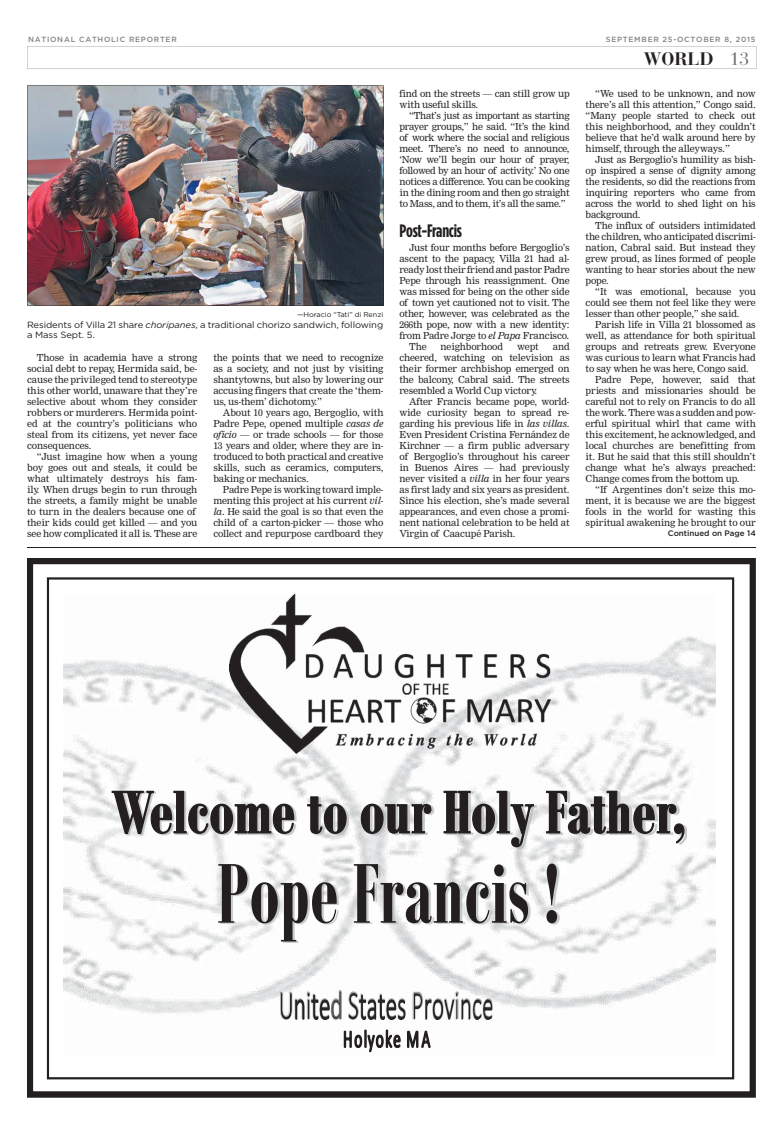
<style>
.page{position:relative;width:783px;height:1134px;background:#fff}
.page>*{position:absolute;margin:0;border:0;box-sizing:border-box;transform-origin:0 0}
.t1{font:700 18px "Gotham Condensed";letter-spacing:-.015em;color:#231f20}
.t2{font:700 18px "Bauer Bodoni";color:#231f20}
.t3{font:9.5px/11px "Nimrod";letter-spacing:-.015em;color:#231f20;text-align:justify}
.t4{font:9px/11px "Gotham";letter-spacing:-.01em;color:#231f20;scale:1.05 1}
.t5{font:500 8px "Gotham";color:#231f20}
.t6{font:500 7.5px "Gotham";letter-spacing:.1em;color:#808285}
.t7{font:7px "Gotham";letter-spacing:-.01em;color:#231f20;scale:1.05 1}
.s1{font-weight:400;color:#6d6e70}
.s2{font-style:italic}
</style>
<div class="page">
<svg style="left:27px;top:46px;width:729px;height:23px"></svg>
<svg style="left:27px;top:558px;width:729px;height:540px"></svg>
<hr style="left:27px;top:547px;width:729px;height:1px;background:#231f20">
<img style="left:27px;top:86px;width:357px;height:219px">
<img style="left:431px;top:999px;width:61px;height:21px">
<p class="t6" style="left:28px;top:36px;width:150px">NATIONAL CATHOLIC REPORTER</p>
<p class="t6" style="left:606px;top:36px;width:151px">SEPTEMBER 25-OCTOBER 8, 2015</p>
<h1 class="t2" style="left:643px;top:51px;width:108px">WORLD <span class="s1">13</span></h1>
<p class="t7" style="left:297px;top:311px;width:84px">—Horacio “Tati” di Renzi</p>
<p class="t4" style="left:27px;top:319px;width:341px">Residents of Villa 21 share <span class="s2">choripanes</span>, a traditional chorizo sandwich, following a Mass Sept. 5.</p>
<p class="t3" style="left:27px;top:352px;width:172px;text-indent:10px">Those in academia have a strong social debt to repay, Hermida said, be&shy;cause the privileged tend to stereotype this other world, unaware that they’re selective about whom they consider robbers or murderers. Hermida point&shy;ed at the country’s politicians who steal from its citizens, yet never face consequences.</p>
<p class="t3" style="left:27px;top:451px;width:172px;text-align:left;text-indent:10px">“Just imagine how when a young boy goes out and steals, it could be what ultimately destroys his fam&shy;ily. When drugs begin to run through the streets, a family might be unable to turn in the dealers because one of their kids could get killed — and you see how complicated it all is. These are</p>
<p class="t3" style="left:213px;top:352px;width:172px">the points that we need to recognize as a society, and not just by visiting shantytowns, but also by lowering our accusing fingers that create the ‘them&shy;us, us-them’ dichotomy.”</p>
<p class="t3" style="left:213px;top:407px;width:172px;text-indent:10px">About 10 years ago, Bergoglio, with Padre Pepe, opened multiple <span class="s2">casas de oficio</span> — or trade schools — for those 13 years and older, where they are in&shy;troduced to both practical and creative skills, such as ceramics, computers, baking or mechanics.</p>
<p class="t3" style="left:213px;top:484px;width:172px;text-indent:10px">Padre Pepe is working toward imple&shy;menting this project at his current <span class="s2">vil&shy;la</span>. He said the goal is so that even the child of a carton-picker — those who collect and repurpose cardboard they</p>
<p class="t3" style="left:400px;top:88px;width:172px">find on the streets — can still grow up with useful skills.</p>
<p class="t3" style="left:400px;top:110px;width:172px;text-indent:10px">“That’s just as important as starting prayer groups,” he said. “It’s the kind of work where the social and religious meet. There’s no need to announce, ‘Now we’ll begin our hour of prayer, followed by an hour of activity.’ No one notices a difference. You can be cooking in the dining room and then go straight to Mass, and to them, it’s all the same.”</p>
<h1 class="t1" style="left:400px;top:220px;width:64px">Post-Francis</h1>
<p class="t3" style="left:409px;top:242px;width:162px">Just four months before Bergoglio’s</p>
<p class="t3" style="left:400px;top:253px;width:172px">ascent to the papacy, Villa 21 had al-</p>
<p class="t3" style="left:400px;top:264px;width:172px">ready lost their friend and pastor Padre</p>
<p class="t3" style="left:400px;top:275px;width:172px">Pepe through his reassignment. One</p>
<p class="t3" style="left:400px;top:286px;width:172px">was missed for being on the other side</p>
<p class="t3" style="left:400px;top:297px;width:172px">of town yet cautioned not to visit. The</p>
<p class="t3" style="left:400px;top:308px;width:172px">other, however, was celebrated as the</p>
<p class="t3" style="left:400px;top:319px;width:172px">266th pope, now with a new identity:</p>
<p class="t3" style="left:400px;top:330px;width:171px">from Padre Jorge to <span class="s2">el Papa</span> Francisco.</p>
<p class="t3" style="left:409px;top:341px;width:19px">The</p>
<p class="t3" style="left:441px;top:341px;width:64px">neighborhood</p>
<p class="t3" style="left:517px;top:341px;width:23px">wept</p>
<p class="t3" style="left:400px;top:341px;width:172px;text-indent:153px">and cheered, watching on television as their former archbishop emerged on the balcony, Cabral said. The streets resembled a World Cup victory.</p>
<p class="t3" style="left:399px;top:396px;width:172px;text-indent:10px">After Francis became pope, world&shy;wide curiosity began to spread re&shy;garding his previous life in <span class="s2">las villas</span>.<br>Even President Cristina Fernández de Kirchner — a firm public adversary of Bergoglio’s throughout his career in Buenos Aires — had previously never visited a <span class="s2">villa</span> in her four years as first lady and six years as president.<br>Since his election, she’s made several appearances, and even chose a promi&shy;nent national celebration to be held at Virgin of Caacupé Parish.</p>
<p class="t3" style="left:586px;top:88px;width:172px;text-indent:10px">“We used to be unknown, and now there’s all this attention,” Congo said. “Many people started to check out this neighborhood, and they couldn’t believe that he’d walk around here by himself, through the alleyways.”</p>
<p class="t3" style="left:586px;top:154px;width:172px;text-indent:10px">Just as Bergoglio’s humility as bish&shy;op inspired a sense of dignity among the residents, so did the reactions from inquiring reporters who came from across the world to shed light on his background.</p>
<p class="t3" style="left:586px;top:220px;width:172px;text-indent:10px">The influx of outsiders intimidated the children, who anticipated discrimi&shy;nation, Cabral said. But instead they grew proud, as lines formed of people wanting to hear stories about the new pope.</p>
<p class="t3" style="left:586px;top:286px;width:172px;text-indent:10px">“It was emotional, because you could see them not feel like they were lesser than other people,” she said.</p>
<p class="t3" style="left:595px;top:319px;width:162px">Parish life in Villa 21 blossomed as</p>
<p class="t3" style="left:586px;top:330px;width:172px">well, as attendance for both spiritual</p>
<p class="t3" style="left:586px;top:341px;width:172px">groups and retreats grew. Everyone</p>
<p class="t3" style="left:586px;top:352px;width:172px">was curious to learn what Francis had</p>
<p class="t3" style="left:586px;top:363px;width:165px">to say when he was here, Congo said.</p>
<p class="t3" style="left:595px;top:374px;width:162px">Padre Pepe, however, said that</p>
<p class="t3" style="left:586px;top:385px;width:172px">priests and missionaries should be</p>
<p class="t3" style="left:586px;top:396px;width:172px">careful not to rely on Francis to do all</p>
<p class="t3" style="left:586px;top:407px;width:172px">the work. There was a sudden and pow-</p>
<p class="t3" style="left:586px;top:418px;width:172px">erful spiritual whirl that came with</p>
<p class="t3" style="left:586px;top:429px;width:172px">this excitement, he acknowledged, and</p>
<p class="t3" style="left:586px;top:440px;width:172px">local churches are benefitting from</p>
<p class="t3" style="left:586px;top:451px;width:172px">it. But he said that this still shouldn’t</p>
<p class="t3" style="left:586px;top:462px;width:172px">change what he’s always preached:</p>
<p class="t3" style="left:586px;top:473px;width:155px">Change comes from the bottom up.</p>
<p class="t3" style="left:595px;top:484px;width:162px">“If Argentines don’t seize this mo-</p>
<p class="t3" style="left:586px;top:495px;width:172px">ment, it is because we are the biggest</p>
<p class="t3" style="left:586px;top:506px;width:172px">fools in the world for wasting this</p>
<p class="t3" style="left:586px;top:517px;width:172px">spiritual awakening he brought to our</p>
<p class="t5" style="left:668px;top:531px;width:89px">Continued on Page 14</p>
</div>
